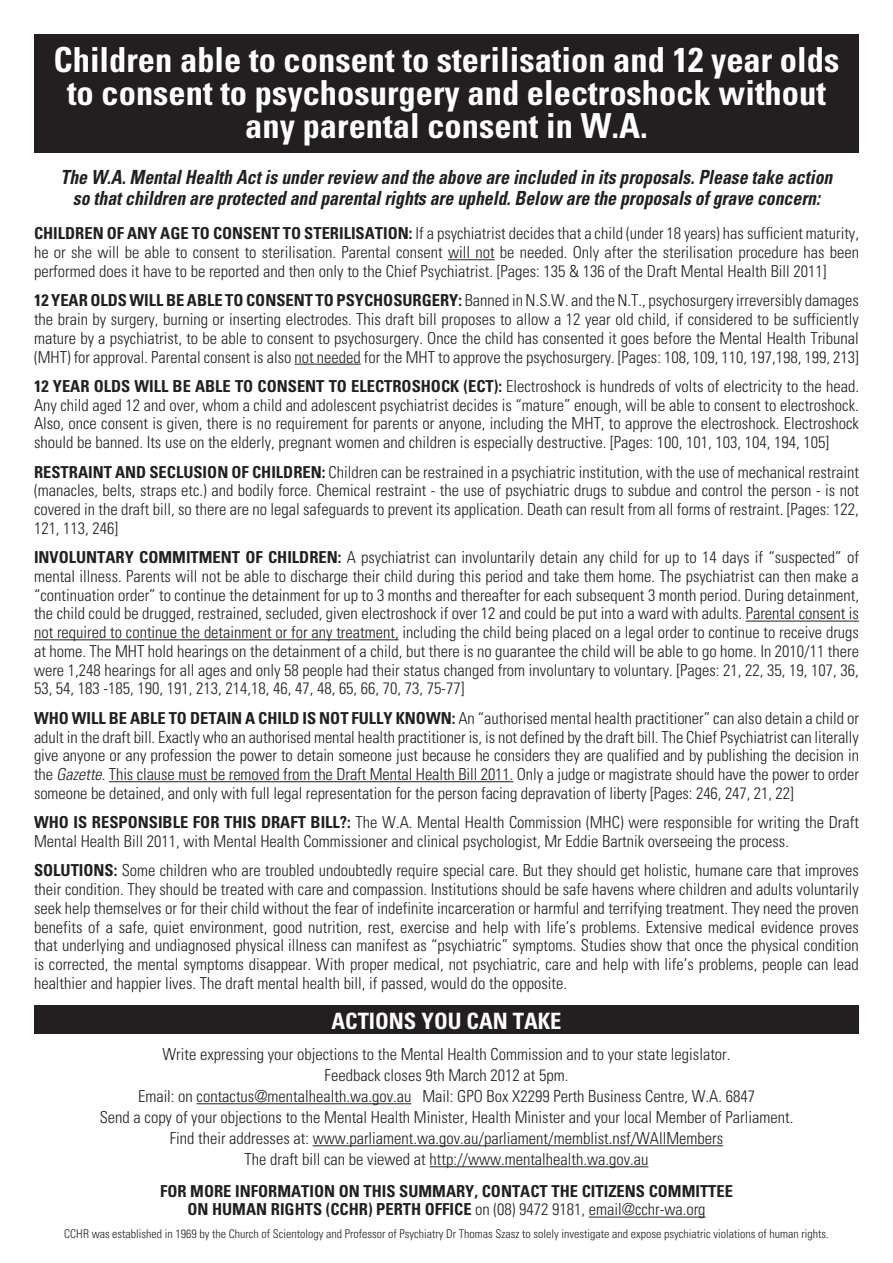
<style>
.page{position:relative;width:893px;height:1263px;background:#fff}
.page>*{position:absolute;margin:0;border:0;box-sizing:border-box;transform-origin:0 0}
.t1{font:700 condensed 34.5px/33px "Univers";color:#fff;text-align:center}
.t2{font:700 condensed 22.5px "Univers";color:#fff}
.t3{font:italic 700 condensed 19.5px/21px "Univers";color:#231f20;text-align:center;scale:.91 1}
.t4{font:300 condensed 16.5px/18.8px "Univers";color:#231f20;text-align:justify}
.t5{font:700 condensed 16.5px/18.8px "Univers";color:#231f20;text-align:center}
.t6{font:300 condensed 12px "Univers";color:#231f20}
.s1{font-weight:700}
.s2{font-style:italic}
.s3{font-weight:300}
</style>
<div class="page">
<hr style="left:448px;top:259px;width:47px;height:1px;background:#231f20">
<hr style="left:295px;top:364px;width:66px;height:1px;background:#231f20">
<hr style="left:746px;top:621px;width:113px;height:1px;background:#231f20">
<hr style="left:34px;top:639px;width:365px;height:1px;background:#231f20">
<hr style="left:109px;top:781px;width:404px;height:1px;background:#231f20">
<hr style="left:197px;top:1103px;width:214px;height:1px;background:#231f20">
<hr style="left:313px;top:1145px;width:410px;height:1px;background:#231f20">
<hr style="left:429px;top:1166px;width:219px;height:1px;background:#231f20">
<hr style="left:589px;top:1216px;width:117px;height:1px;background:#231f20">
<div style="left:34px;top:34px;width:825px;height:118px;background:#231f20"></div>
<div style="left:34px;top:1006px;width:825px;height:28px;background:#231f20"></div>
<h1 class="t1" style="left:54px;top:42px;width:787px">Children able to consent to sterilisation and 12 year olds to consent to psychosurgery and electroshock without any parental consent in W.A.</h1>
<p class="t3" style="left:61px;top:167px;width:850px">The W.A. Mental Health Act is under review and the above are included in its proposals. Please take action so that children are protected and parental rights are upheld. Below are the proposals of grave concern:</p>
<p class="t4" style="left:34px;top:224px;width:826px"><span class="s1">CHILDREN OF ANY AGE TO CONSENT TO STERILISATION:</span> If a psychiatrist decides that a child (under 18 years) has sufficient maturity, he or she will be able to consent to sterilisation. Parental consent will not be needed. Only after the sterilisation procedure has been performed does it have to be reported and then only to the Chief Psychiatrist. [Pages: 135 &amp; 136 of the Draft Mental Health Bill 2011]</p>
<p class="t4" style="left:34px;top:291px;width:826px"><span class="s1">12 YEAR OLDS WILL BE ABLE TO CONSENT TO PSYCHOSURGERY:</span> Banned in N.S.W. and the N.T., psychosurgery irreversibly damages the brain by surgery, burning or inserting electrodes. This draft bill proposes to allow a 12 year old child, if considered to be sufficiently mature by a psychiatrist, to be able to consent to psychosurgery. Once the child has consented it goes before the Mental Health Tribunal (MHT) for approval. Parental consent is also not needed for the MHT to approve the psychosurgery. [Pages: 108, 109, 110, 197,198, 199, 213]</p>
<p class="t4" style="left:34px;top:376px;width:826px"><span class="s1">12 YEAR OLDS WILL BE ABLE TO CONSENT TO ELECTROSHOCK (ECT):</span> Electroshock is hundreds of volts of electricity to the head.<br>Any child aged 12 and over, whom a child and adolescent psychiatrist decides is “mature” enough, will be able to consent to electroshock.<br>Also, once consent is given, there is no requirement for parents or anyone, including the MHT, to approve the electroshock. Electroshock should be banned. Its use on the elderly, pregnant women and children is especially destructive. [Pages: 100, 101, 103, 104, 194, 105]</p>
<p class="t4" style="left:34px;top:462px;width:826px"><span class="s1">RESTRAINT AND SECLUSION OF CHILDREN:</span> Children can be restrained in a psychiatric institution, with the use of mechanical restraint (manacles, belts, straps etc.) and bodily force. Chemical restraint - the use of psychiatric drugs to subdue and control the person - is not covered in the draft bill, so there are no legal safeguards to prevent its application. Death can result from all forms of restraint. [Pages: 122, 121, 113, 246]</p>
<p class="t4" style="left:34px;top:548px;width:827px"><span class="s1">INVOLUNTARY COMMITMENT OF CHILDREN:</span> A psychiatrist can involuntarily detain any child for up to 14 days if “suspected” of mental illness. Parents will not be able to discharge their child during this period and take them home. The psychiatrist can then make a “continuation order” to continue the detainment for up to 3 months and thereafter for each subsequent 3 month period. During detainment, the child could be drugged, restrained, secluded, given electroshock if over 12 and could be put into a ward with adults. Parental consent is not required to continue the detainment or for any treatment, including the child being placed on a legal order to continue to receive drugs at home. The MHT hold hearings on the detainment of a child, but there is no guarantee the child will be able to go home. In 2010/11 there were 1,248 hearings for all ages and only 58 people had their status changed from involuntary to voluntary. [Pages: 21, 22, 35, 19, 107, 36, 53, 54, 183 -185, 190, 191, 213, 214,18, 46, 47, 48, 65, 66, 70, 73, 75-77]</p>
<p class="t4" style="left:34px;top:708px;width:826px"><span class="s1">WHO WILL BE ABLE TO DETAIN A CHILD IS NOT FULLY KNOWN:</span> An “authorised mental health practitioner” can also detain a child or adult in the draft bill. Exactly who an authorised mental health practitioner is, is not defined by the draft bill. The Chief Psychiatrist can literally give anyone or any profession the power to detain someone just because he considers they are qualified and by publishing the decision in the <span class="s2">Gazette</span>. This clause must be removed from the Draft Mental Health Bill 2011. Only a judge or magistrate should have the power to order someone be detained, and only with full legal representation for the person facing depravation of liberty [Pages: 246, 247, 21, 22]</p>
<p class="t4" style="left:34px;top:813px;width:826px"><span class="s1">WHO IS RESPONSIBLE FOR THIS DRAFT BILL?:</span> The W.A. Mental Health Commission (MHC) were responsible for writing the Draft<br>Mental Health Bill 2011, with Mental Health Commissioner and clinical psychologist, Mr Eddie Bartnik overseeing the process.</p>
<p class="t4" style="left:34px;top:861px;width:826px"><span class="s1">SOLUTIONS:</span> Some children who are troubled undoubtedly require special care. But they should get holistic, humane care that improves their condition. They should be treated with care and compassion. Institutions should be safe havens where children and adults voluntarily seek help themselves or for their child without the fear of indefinite incarceration or harmful and terrifying treatment. They need the proven benefits of a safe, quiet environment, good nutrition, rest, exercise and help with life’s problems. Extensive medical evidence proves that underlying and undiagnosed physical illness can manifest as “psychiatric” symptoms. Studies show that once the physical condition is corrected, the mental symptoms disappear. With proper medical, not psychiatric, care and help with life’s problems, people can lead healthier and happier lives. The draft mental health bill, if passed, would do the opposite.</p>
<h2 class="t2" style="left:331px;top:1007px;width:232px">ACTIONS YOU CAN TAKE</h2>
<p class="t4" style="left:100px;top:1044px;width:695px;line-height:21px;text-align:center">Write expressing your objections to the Mental Health Commission and to your state legislator.<br>Feedback closes 9th March 2012 at 5pm.<br>Email: on contactus@mentalhealth.wa.gov.au Mail: GPO Box X2299 Perth Business Centre, W.A. 6847<br>Send a copy of your objections to the Mental Health Minister, Health Minister and your local Member of Parliament.<br>Find their addresses at: www.parliament.wa.gov.au/parliament/memblist.nsf/WAllMembers<br>The draft bill can be viewed at http://www.mentalhealth.wa.gov.au</p>
<p class="t5" style="left:160px;top:1181px;width:574px">FOR MORE INFORMATION ON THIS SUMMARY, CONTACT THE CITIZENS COMMITTEE<br>ON HUMAN RIGHTS (CCHR) PERTH OFFICE <span class="s3">on (08) 9472 9181, email@cchr-wa.org</span></p>
<p class="t6" style="left:64px;top:1227px;width:766px">CCHR was established in 1969 by the Church of Scientology and Professor of Psychiatry Dr Thomas Szasz to solely investigate and expose psychiatric violations of human rights.</p>
</div>
